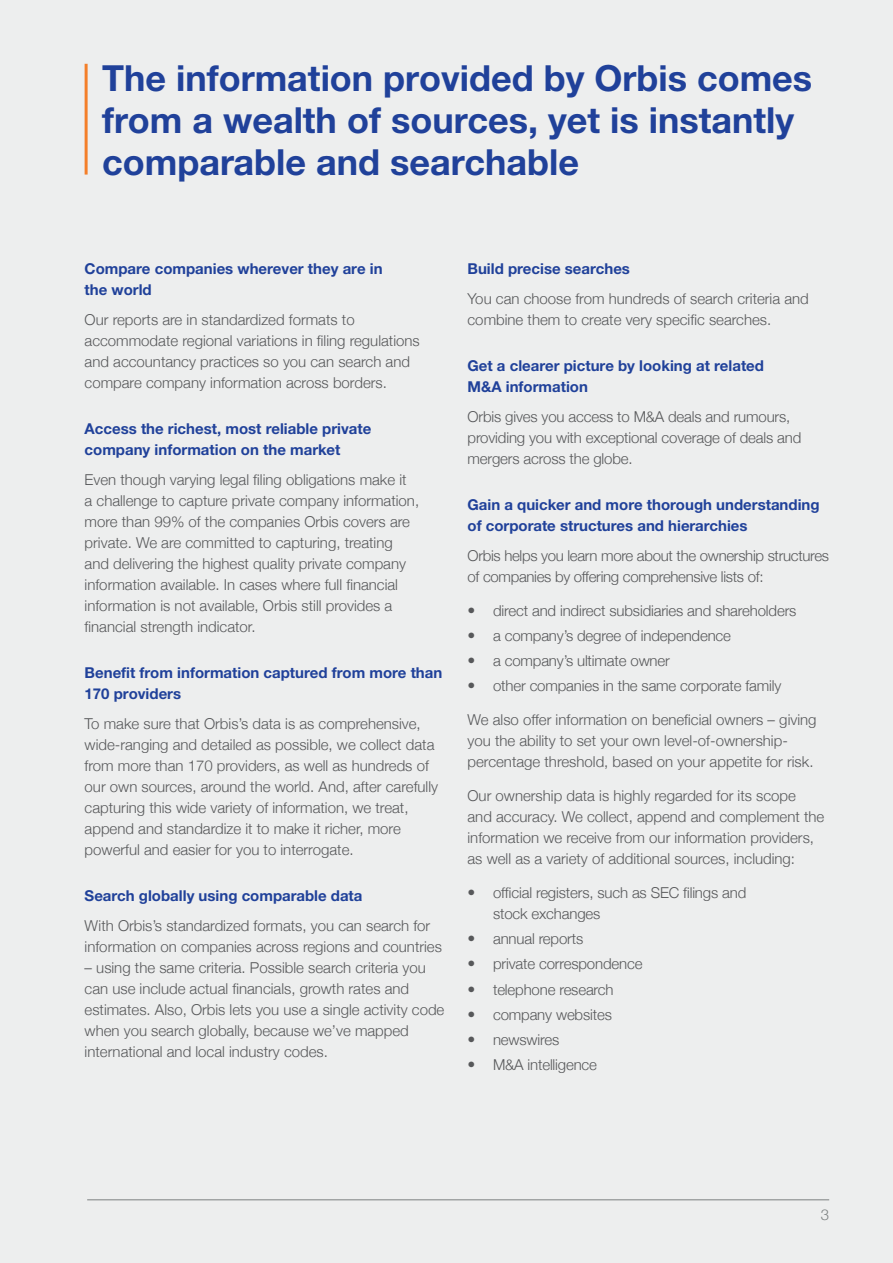
<style>
.page{position:relative;width:893px;height:1263px;background:#edeeee}
.page>*{position:absolute;margin:0;border:0;box-sizing:border-box;transform-origin:0 0}
.Page_heading{font:700 36px/42px "Helvetica Neue LTW1 G";color:#20419a}
.Body_copy{font:300 15px/21px "Helvetica Neue";color:#57585a}
.Subhead{font:700 15px/21px "Helvetica Neue LTW1 G";color:#20419a}
.Body_copy-2{font:300 15px/21px "Helvetica Neue";letter-spacing:-.02em;color:#57585a}
.t1{font:300 15px "Helvetica Neue";color:#7b8080}
.s1{font-family:"Helvetica Neue LTW1 G";font-weight:700;font-size:15.75px}
</style>
<div class="page">
<hr style="left:87px;top:1199px;width:742px;height:1px;background:#7b8080">
<hr style="left:85px;top:64px;width:3px;height:111px;background:#f47f2a">
<p class="Page_heading" style="left:102px;top:56px;width:712px">The information provided by Orbis comes from a wealth of sources, yet is instantly comparable and searchable</p>
<p class="Subhead" style="left:85px;top:258px;width:299px">Compare companies wherever they are in the world</p>
<p class="Body_copy" style="left:85px;top:308px;width:337px">Our reports are in standardized formats to accommodate regional variations in filing regulations and accountancy practices so you can search and compare company information across borders.</p>
<p class="Subhead" style="left:85px;top:418px;width:288px">Access the richest, most reliable private company information on the market</p>
<p class="Body_copy" style="left:85px;top:468px;width:336px">Even though varying legal filing obligations make it<br>a challenge to capture private company information, more than 99% of the companies Orbis covers are private. We are committed to capturing, treating and delivering the highest quality private company information available. In cases where full financial information is not available, Orbis still provides a financial strength indicator.</p>
<p class="Subhead" style="left:85px;top:662px;width:359px">Benefit from information captured from more than<br>170 providers</p>
<p class="Body_copy" style="left:85px;top:712px;width:355px">To make sure that Orbis’s data is as comprehensive, wide-ranging and detailed as possible, we collect data from more than 170 providers, as well as hundreds of our own sources, around the world. And, after carefully capturing this wide variety of information, we treat, append and standardize it to make it richer, more powerful and easier for you to interrogate.</p>
<p class="Subhead" style="left:85px;top:885px;width:279px">Search globally using comparable data</p>
<p class="Body_copy" style="left:85px;top:914px;width:359px">With Orbis’s standardized formats, you can search for information on companies across regions and countries</p>
<p class="Body_copy" style="left:85px;top:956px;width:361px">– using the same criteria. Possible search criteria you can use include actual financials, growth rates and estimates. Also, Orbis lets you use a single activity code when you search globally, because we’ve mapped international and local industry codes.</p>
<p class="Subhead" style="left:467px;top:258px;width:164px">Build precise searches</p>
<p class="Body_copy" style="left:467px;top:287px;width:343px">You can choose from hundreds of search criteria and combine them to create very specific searches.</p>
<p class="Subhead" style="left:467px;top:355px;width:298px">Get a clearer picture by looking at related<br>M&amp;A information</p>
<p class="Body_copy" style="left:467px;top:405px;width:335px">Orbis gives you access to M&amp;A deals and rumours, providing you with exceptional coverage of deals and mergers across the globe.</p>
<p class="Subhead" style="left:467px;top:494px;width:354px">Gain a quicker and more thorough understanding of corporate structures and hierarchies</p>
<p class="Body_copy-2" style="left:467px;top:544px;width:363px">Orbis helps you learn more about the ownership structures of companies by offering comprehensive lists of:</p>
<p class="Body_copy" style="left:467px;top:599px;width:330px"><span class="s1">•</span> direct and indirect subsidiaries and shareholders</p>
<p class="Body_copy" style="left:467px;top:624px;width:265px"><span class="s1">•</span> a company’s degree of independence</p>
<p class="Body_copy" style="left:467px;top:649px;width:204px"><span class="s1">•</span> a company’s ultimate owner</p>
<p class="Body_copy" style="left:467px;top:674px;width:315px"><span class="s1">•</span> other companies in the same corporate family</p>
<p class="Body_copy" style="left:467px;top:708px;width:350px">We also offer information on beneficial owners – giving you the ability to set your own level-of-ownership&shy;percentage threshold, based on your appetite for risk.</p>
<p class="Body_copy" style="left:467px;top:784px;width:358px">Our ownership data is highly regarded for its scope<br>and accuracy. We collect, append and complement the information we receive from our information providers, as well as a variety of additional sources, including:</p>
<p class="Body_copy" style="left:493px;top:881px;width:255px;text-indent:-26px"><span class="s1">•</span> official registers, such as SEC filings and stock exchanges</p>
<p class="Body_copy" style="left:467px;top:927px;width:117px"><span class="s1">•</span> annual reports</p>
<p class="Body_copy" style="left:467px;top:952px;width:176px"><span class="s1">•</span> private correspondence</p>
<p class="Body_copy" style="left:467px;top:977px;width:148px"><span class="s1">•</span> telephone research</p>
<p class="Body_copy" style="left:467px;top:1003px;width:146px"><span class="s1">•</span> company websites</p>
<p class="Body_copy" style="left:467px;top:1028px;width:93px"><span class="s1">•</span> newswires</p>
<p class="Body_copy" style="left:467px;top:1053px;width:131px"><span class="s1">•</span> M&amp;A intelligence</p>
<p class="t1" style="left:821px;top:1202px;width:10px">3</p>
</div>
